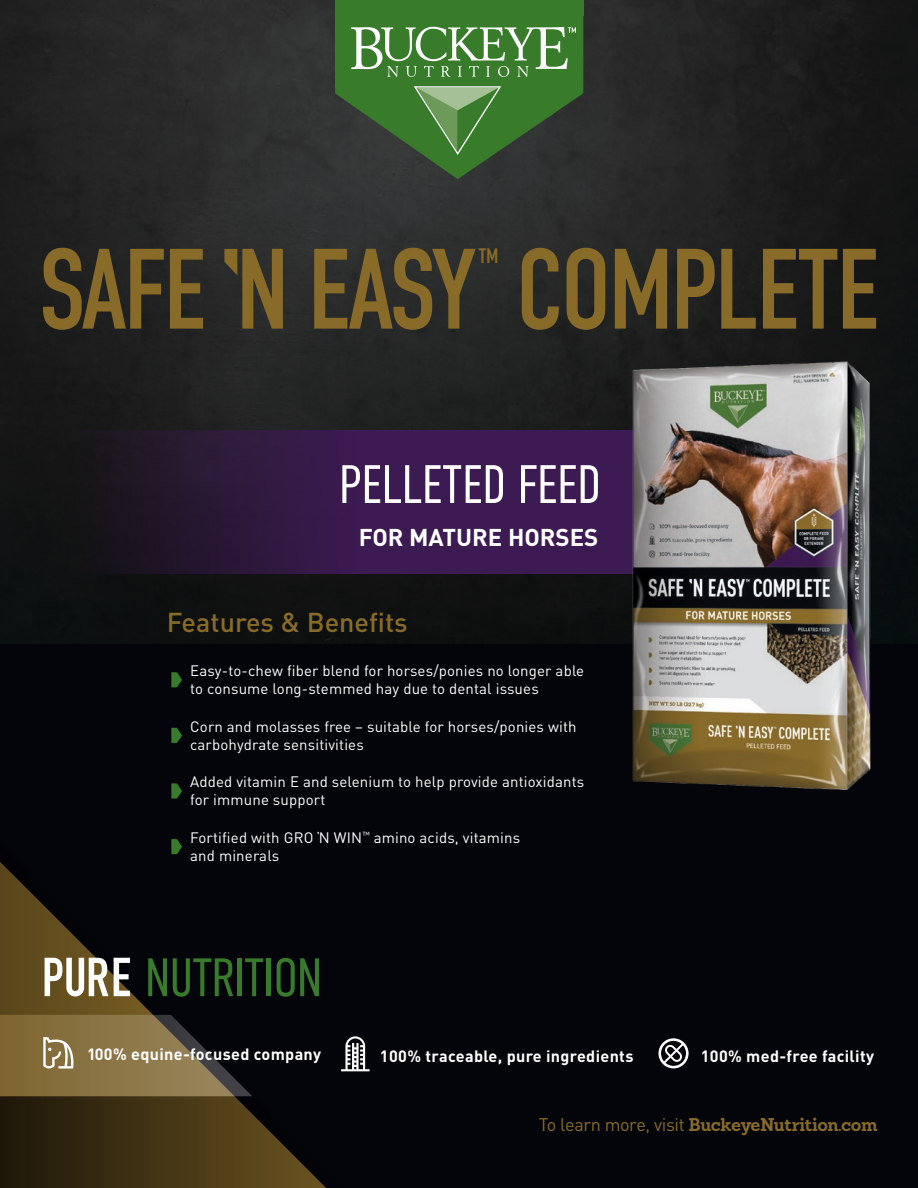
<style>
.page{position:relative;width:918px;height:1188px;background:#04050a}
.page>*{position:absolute;margin:0;border:0;box-sizing:border-box;transform-origin:0 0}
.t1{font:114px "DIN Condensed";letter-spacing:-.03em;color:#896b29}
.t2{font:300 54px "DIN Condensed";letter-spacing:-.03em;color:#387c2b}
.t3{font:300 54px "DIN Condensed";letter-spacing:-.01em;color:#fff}
.t4{font:500 27px "DIN";color:#896b29}
.t5{font:700 24px "DIN";color:#fff}
.t6{font:21px "DIN Condensed";color:#896b29}
.t7{font:700 18px "Sanchez";letter-spacing:-.03em;color:#896b29}
.t8{font:700 16.2px "DIN";letter-spacing:.02em;color:#fff}
.t9{font:15px/18px "DIN";letter-spacing:.01em;color:#fff}
.s1{font-weight:700;color:#fff}
.s2{font-family:"DIN";font-weight:400}
</style>
<div class="page">
<img style="left:0;top:0;width:918px;height:644px">
<div style="left:335px;top:0;width:248px;height:16px;background:#387c2b"></div>
<svg style="left:335px;top:16px;width:248px;height:163px;background:#355b2f"></svg>
<svg style="left:414px;top:86px;width:87px;height:69px;background:#5a904d"></svg>
<svg style="left:351px;top:27px;width:225px;height:50px;background:#64995a"></svg>
<svg style="left:171px;top:672px;width:11px;height:15px"></svg>
<svg style="left:171px;top:783px;width:11px;height:16px"></svg>
<svg style="left:171px;top:728px;width:11px;height:15px"></svg>
<svg style="left:224px;top:249px;width:13px;height:26px"></svg>
<svg style="left:658px;top:1038px;width:31px;height:30px"></svg>
<svg style="left:0;top:831px;width:370px;height:357px"></svg>
<svg style="left:59px;top:430px;width:556px;height:144px;background:#311841"></svg>
<img style="left:615px;top:351px;width:283px;height:439px">
<h1 class="t1" style="left:38px;top:226px;width:843px">SAFE N EASY COMPLETE</h1>
<h3 class="t6" style="left:479px;top:244px;width:22px">TM</h3>
<h2 class="t3" style="left:339px;top:454px;width:264px">PELLETED FEED</h2>
<h3 class="t5" style="left:359px;top:522px;width:241px">FOR MATURE HORSES</h3>
<h3 class="t4" style="left:167px;top:605px;width:243px">Features &amp; Benefits</h3>
<p class="t9" style="left:190px;top:661px;width:395px">Easy-to-chew fiber blend for horses/ponies no longer able to consume long-stemmed hay due to dental issues</p>
<p class="t9" style="left:190px;top:717px;width:388px">Corn and molasses free – suitable for horses/ponies with carbohydrate sensitivities</p>
<p class="t9" style="left:190px;top:772px;width:396px">Added vitamin E and selenium to help provide antioxidants for immune support</p>
<p class="t9" style="left:190px;top:828px;width:331px">Fortified with GRO N WIN<sup>™</sup> amino acids, vitamins and minerals</p>
<h2 class="t2" style="left:42px;top:947px;width:282px"><span class="s1">PURE</span> NUTRITION</h2>
<p class="t8" style="left:87px;top:1044px;width:235px">100% equine-focused company</p>
<p class="t8" style="left:380px;top:1045px;width:255px">100% traceable, pure ingredients</p>
<p class="t8" style="left:701px;top:1045px;width:175px">100% med-free facility</p>
<p class="t7" style="left:539px;top:1113px;width:340px"><span class="s2">To learn more, visit</span> BuckeyeNutrition.com</p>
</div>
